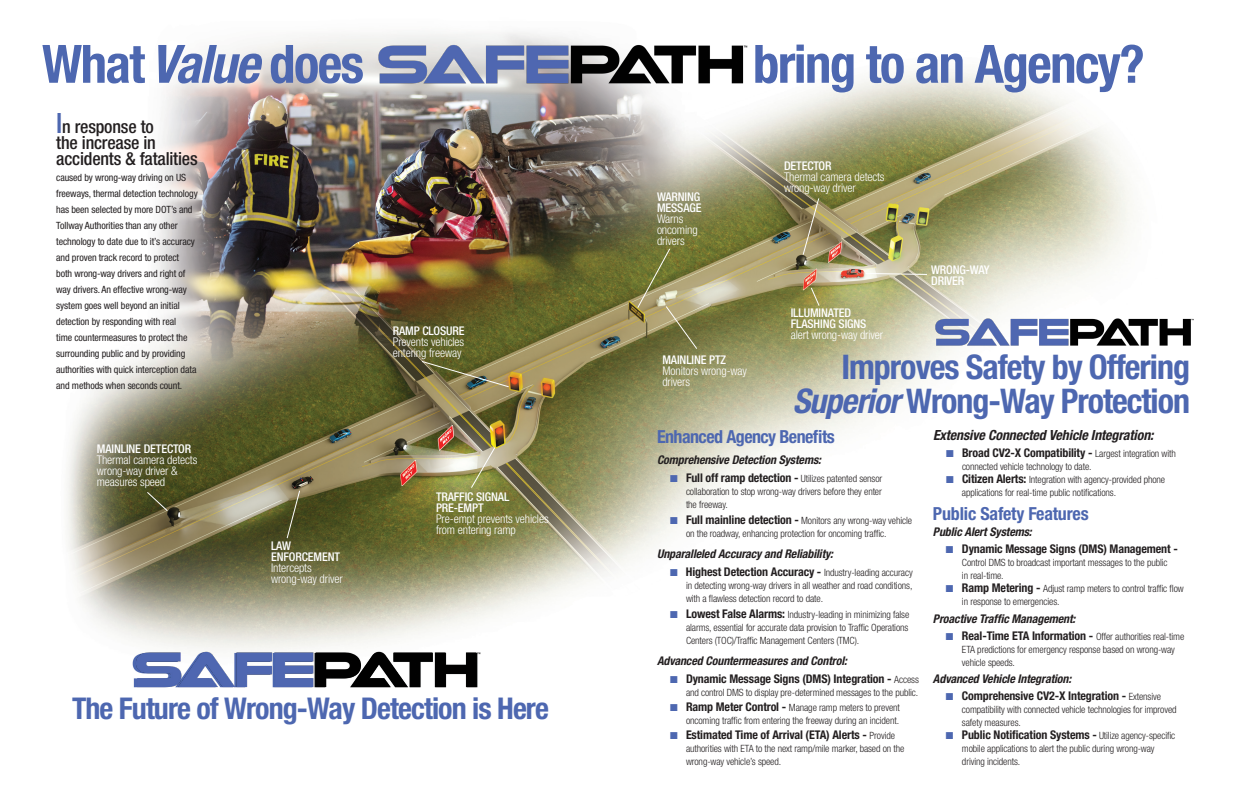
<style>
.page{position:relative;width:1242px;height:810px;background:#fff}
.page>*{position:absolute;margin:0;border:0;box-sizing:border-box;transform-origin:0 0}
.HEADS{font:700 condensed 52.9px "Helvetica Neue LT Std";letter-spacing:-.03em;color:#4d67b0}
.MEDIUM_SUBS{font:700 condensed 34px "Helvetica Neue LT Std";letter-spacing:-.03em;color:#4d67b0}
.MEDIUM_SUBS-2{font:700 condensed 30px "Helvetica Neue LT Std";letter-spacing:-.03em;color:#4d67b0}
.NEW_BODY{font:500 condensed 18px/16px "Helvetica Neue LT Std";letter-spacing:-.01em;color:#231f20}
.HEADS-2{font:700 condensed 18px "Helvetica Neue LT Std";letter-spacing:-.03em;color:#4d67b0}
.INFOGRAPHIC{font:700 condensed 18px "Helvetica Neue LT Std";letter-spacing:-.01em;color:#4d67b0}
.INFOGRAPHIC-2{font:italic 700 condensed 14px "Helvetica Neue LT Std";letter-spacing:-.01em;color:#231f20}
.INFOGRAPHIC-3{font:700 condensed 12px "Helvetica Neue LT Std";letter-spacing:-.01em;color:#231f20}
.NEW_BODY-2{font:300 condensed 12px/11px "Helvetica Neue LT Std";letter-spacing:-.01em;color:#fff}
.INFOGRAPHIC-4{font:italic 700 condensed 12px "Helvetica Neue LT Std";letter-spacing:-.01em;color:#231f20}
.NEW_BODY-3{font:500 condensed 12px/11px "Helvetica Neue LT Std";letter-spacing:-.01em;color:#fff}
.INFOGRAPHIC-5{font:300 condensed 10px "Helvetica Neue LT Std";letter-spacing:-.01em;color:#231f20}
.NEW_BODY-4{font:condensed 10px/16px "Helvetica Neue LT Std";letter-spacing:-.01em;color:#231f20}
.s1{font-style:italic}
.s2{font-size:28px;color:#4d67b0}
.s3{color:#4d67b0}
.s4{font-weight:700;font-size:12px}
.s5{font-weight:300;font-size:10px}
</style>
<div class="page">
<img style="left:67px;top:32px;width:1066px;height:619px">
<svg style="left:287px;top:490px;width:13px;height:49px"></svg>
<svg style="left:471px;top:447px;width:24px;height:41px"></svg>
<svg style="left:421px;top:361px;width:88px;height:26px"></svg>
<svg style="left:147px;top:492px;width:21px;height:19px"></svg>
<svg style="left:811px;top:287px;width:9px;height:19px"></svg>
<svg style="left:865px;top:273px;width:63px;height:2px"></svg>
<svg style="left:803px;top:198px;width:16px;height:57px"></svg>
<svg style="left:637px;top:248px;width:60px;height:101px"></svg>
<img style="left:371px;top:44px;width:378px;height:47px">
<img style="left:132px;top:651px;width:349px;height:37px">
<img style="left:931px;top:318px;width:263px;height:32px">
<p class="HEADS" style="left:42px;top:32px;width:324px">What <span class="s1">Value</span> does</p>
<p class="HEADS" style="left:753px;top:32px;width:393px">bring to an Agency?</p>
<p class="NEW_BODY" style="left:56px;top:118px;width:143px"><span class="s2">I</span>n response to<br>the increase in accidents &amp; fatalities</p>
<p class="NEW_BODY-4" style="left:56px;top:169px;width:143px">caused by wrong-way driving on US freeways, thermal detection technology has been selected by more DOT’s and Tollway Authorities than any other technology to date due to it’s accuracy and proven track record to protect<br>both wrong-way drivers and right of way drivers. An effective wrong-way system goes well beyond an initial detection by responding with real<br>time countermeasures to protect the surrounding public and by providing authorities with quick interception data and methods when seconds count.</p>
<p class="NEW_BODY-3" style="left:784px;top:160px;width:49px">DETECTOR</p>
<p class="NEW_BODY-2" style="left:784px;top:172px;width:102px">Thermal camera detects wrong-way driver</p>
<p class="NEW_BODY-3" style="left:657px;top:191px;width:46px">WARNING<br>MESSAGE</p>
<p class="NEW_BODY-2" style="left:657px;top:213px;width:42px">Warns oncoming drivers</p>
<p class="NEW_BODY-3" style="left:931px;top:264px;width:60px">WRONG-WAY<br>DRIVER</p>
<p class="NEW_BODY-3" style="left:791px;top:307px;width:77px">ILLUMINATED<br>FLASHING SIGNS</p>
<p class="NEW_BODY-2" style="left:791px;top:330px;width:94px">alert wrong-way driver</p>
<p class="NEW_BODY-3" style="left:393px;top:325px;width:74px">RAMP CLOSURE</p>
<p class="NEW_BODY-2" style="left:393px;top:336px;width:73px">Prevents vehicles entering freeway</p>
<p class="MEDIUM_SUBS" style="left:841px;top:347px;width:350px">Improves Safety by Offering</p>
<p class="MEDIUM_SUBS" style="left:793px;top:381px;width:399px"><span class="s1">Superior</span> Wrong-Way Protection</p>
<p class="NEW_BODY-3" style="left:662px;top:354px;width:65px">MAINLINE PTZ</p>
<p class="NEW_BODY-2" style="left:662px;top:365px;width:86px">Monitors wrong-way drivers</p>
<p class="NEW_BODY-3" style="left:97px;top:443px;width:96px">MAINLINE DETECTOR</p>
<p class="NEW_BODY-2" style="left:97px;top:454px;width:102px">Thermal camera detects wrong-way driver &amp; measures speed</p>
<p class="NEW_BODY-3" style="left:271px;top:540px;width:71px">LAW<br>ENFORCEMENT</p>
<p class="NEW_BODY-2" style="left:271px;top:562px;width:42px">Intercepts</p>
<p class="NEW_BODY-2" style="left:271px;top:573px;width:73px">wrong-way driver</p>
<p class="NEW_BODY-3" style="left:436px;top:491px;width:75px">TRAFFIC SIGNAL</p>
<p class="NEW_BODY-3" style="left:436px;top:502px;width:49px">PRE-EMPT</p>
<p class="NEW_BODY-2" style="left:436px;top:513px;width:114px">Pre-empt prevents vehicles from entering ramp</p>
<p class="MEDIUM_SUBS-2" style="left:72px;top:691px;width:478px">The Future of Wrong-Way Detection is Here</p>
<p class="HEADS-2" style="left:657px;top:426px;width:179px">Enhanced Agency Benefits</p>
<p class="INFOGRAPHIC-4" style="left:657px;top:453px;width:166px">Comprehensive Detection Systems:</p>
<p class="INFOGRAPHIC-5" style="left:670px;top:473px;width:214px"><span class="s3">■</span> <span class="s4">Full off ramp detection -</span> Utilizes patented sensor</p>
<p class="INFOGRAPHIC-5" style="left:686px;top:486px;width:197px">collaboration to stop wrong-way drivers before they enter</p>
<p class="INFOGRAPHIC-5" style="left:686px;top:499px;width:43px">the freeway.</p>
<p class="INFOGRAPHIC-5" style="left:670px;top:515px;width:244px"><span class="s3">■</span> <span class="s4">Full mainline detection -</span> Monitors any wrong-way vehicle</p>
<p class="INFOGRAPHIC-5" style="left:686px;top:528px;width:202px">on the roadway, enhancing protection for oncoming traffic.</p>
<p class="INFOGRAPHIC-4" style="left:657px;top:546px;width:178px">Unparalleled Accuracy and Reliability:</p>
<p class="INFOGRAPHIC-3" style="left:670px;top:564px;width:244px"><span class="s3">■</span> Highest Detection Accuracy - <span class="s5">Industry-leading accuracy</span></p>
<p class="INFOGRAPHIC-5" style="left:686px;top:579px;width:228px">in detecting wrong-way drivers in all weather and road conditions,</p>
<p class="INFOGRAPHIC-5" style="left:686px;top:592px;width:139px">with a flawless detection record to date.</p>
<p class="INFOGRAPHIC-5" style="left:670px;top:608px;width:241px"><span class="s3">■</span> <span class="s4">Lowest False Alarms:</span> Industry-leading in minimizing false</p>
<p class="INFOGRAPHIC-5" style="left:686px;top:621px;width:224px">alarms, essential for accurate data provision to Traffic Operations</p>
<p class="INFOGRAPHIC-5" style="left:686px;top:634px;width:175px">Centers (TOC)/Traffic Management Centers (TMC).</p>
<p class="INFOGRAPHIC-4" style="left:657px;top:653px;width:191px">Advanced Countermeasures and Control:</p>
<p class="INFOGRAPHIC-3" style="left:670px;top:671px;width:250px"><span class="s3">■</span> Dynamic Message Signs (DMS) Integration - <span class="s5">Access</span></p>
<p class="INFOGRAPHIC-5" style="left:686px;top:686px;width:234px">and control DMS to display pre-determined messages to the public.</p>
<p class="INFOGRAPHIC-5" style="left:670px;top:701px;width:231px"><span class="s3">■</span> <span class="s4">Ramp Meter Control -</span> Manage ramp meters to prevent</p>
<p class="INFOGRAPHIC-5" style="left:686px;top:714px;width:215px">oncoming traffic from entering the freeway during an incident.</p>
<p class="INFOGRAPHIC-3" style="left:670px;top:727px;width:227px"><span class="s3">■</span> Estimated Time of Arrival (ETA) Alerts - <span class="s5">Provide</span></p>
<p class="INFOGRAPHIC-5" style="left:686px;top:742px;width:220px">authorities with ETA to the next ramp/mile marker, based on the</p>
<p class="INFOGRAPHIC-5" style="left:686px;top:755px;width:97px">wrong-way vehicle’s speed.</p>
<p class="INFOGRAPHIC-2" style="left:933px;top:427px;width:222px">Extensive Connected Vehicle Integration:</p>
<p class="INFOGRAPHIC-3" style="left:946px;top:446px;width:231px"><span class="s3">■</span> Broad CV2-X Compatibility - <span class="s5">Largest integration with</span></p>
<p class="INFOGRAPHIC-5" style="left:962px;top:461px;width:131px">connected vehicle technology to date.</p>
<p class="INFOGRAPHIC-5" style="left:946px;top:474px;width:221px"><span class="s3">■</span> <span class="s4">Citizen Alerts:</span> Integration with agency-provided phone</p>
<p class="INFOGRAPHIC-5" style="left:962px;top:487px;width:156px">applications for real-time public notifications.</p>
<p class="INFOGRAPHIC" style="left:933px;top:503px;width:157px">Public Safety Features</p>
<p class="INFOGRAPHIC-4" style="left:933px;top:524px;width:100px">Public Alert Systems:</p>
<p class="INFOGRAPHIC-3" style="left:946px;top:541px;width:233px"><span class="s3">■</span> Dynamic Message Signs (DMS) Management -</p>
<p class="INFOGRAPHIC-5" style="left:962px;top:556px;width:207px">Control DMS to broadcast important messages to the public</p>
<p class="INFOGRAPHIC-5" style="left:962px;top:569px;width:43px">in real-time.</p>
<p class="INFOGRAPHIC-5" style="left:946px;top:582px;width:239px"><span class="s3">■</span> <span class="s4">Ramp Metering -</span> Adjust ramp meters to control traffic flow</p>
<p class="INFOGRAPHIC-5" style="left:962px;top:595px;width:99px">in response to emergencies.</p>
<p class="INFOGRAPHIC-4" style="left:933px;top:611px;width:144px">Proactive Traffic Management:</p>
<p class="INFOGRAPHIC-5" style="left:946px;top:630px;width:240px"><span class="s3">■</span> <span class="s4">Real-Time ETA Information -</span> Offer authorities real-time</p>
<p class="INFOGRAPHIC-5" style="left:962px;top:643px;width:214px">ETA predictions for emergency response based on wrong-way</p>
<p class="INFOGRAPHIC-5" style="left:962px;top:656px;width:54px">vehicle speeds.</p>
<p class="INFOGRAPHIC-4" style="left:933px;top:671px;width:140px">Advanced Vehicle Integration:</p>
<p class="INFOGRAPHIC-3" style="left:946px;top:688px;width:216px"><span class="s3">■</span> Comprehensive CV2-X Integration - <span class="s5">Extensive</span></p>
<p class="INFOGRAPHIC-5" style="left:962px;top:703px;width:216px">compatibility with connected vehicle technologies for improved</p>
<p class="INFOGRAPHIC-5" style="left:962px;top:716px;width:60px">safety measures.</p>
<p class="INFOGRAPHIC-3" style="left:946px;top:727px;width:231px"><span class="s3">■</span> Public Notification Systems - <span class="s5">Utilize agency-specific</span></p>
<p class="INFOGRAPHIC-5" style="left:962px;top:742px;width:194px">mobile applications to alert the public during wrong-way</p>
<p class="INFOGRAPHIC-5" style="left:962px;top:755px;width:60px">driving incidents.</p>
</div>
